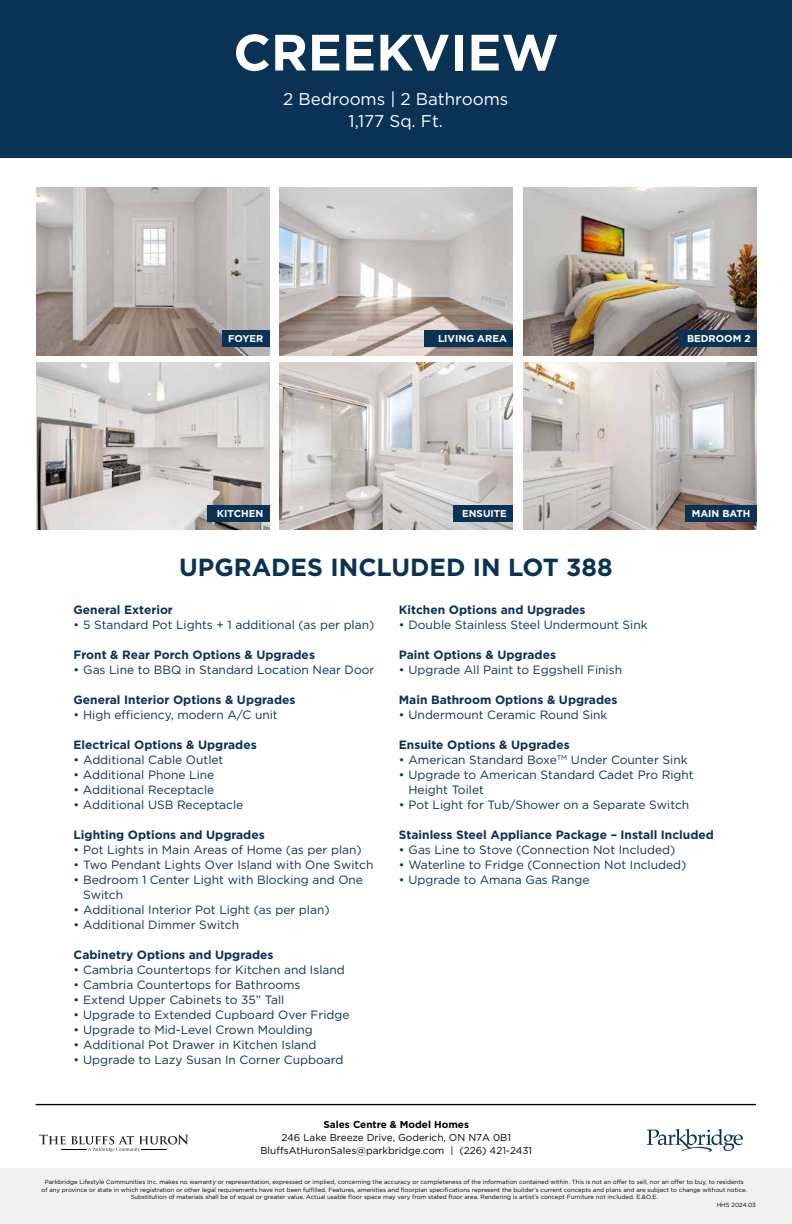
<style>
.page{position:relative;width:792px;height:1224px;background:#fff}
.page>*{position:absolute;margin:0;border:0;box-sizing:border-box;transform-origin:0 0}
.t1{font:700 51px "Gotham";color:#fff}
.t2{font:700 24.8px "Gotham";color:#0a3255}
.t3{font:17px/22.1px "Gotham";color:#fff;text-align:center}
.t4{font:12px/15px "Gotham";color:#0a3255}
.t5{font:700 12px "Gotham";color:#0a3255}
.t6{font:10px/13px "Gotham";color:#000;text-align:center}
.t7{font:700 10px "Gotham";color:#000}
.t8{font:700 10px "Gotham";color:#fff}
.t9{font:700 9.9px "Gotham";color:#fff}
.t10{font:6px/7.2px "Gotham";color:#000;text-align:center}
</style>
<div class="page">
<div style="left:0;top:1169px;width:792px;height:55px;background:#f1f1f2"></div>
<hr style="left:36px;top:1104px;width:720px;height:1px;background:#000">
<hr style="left:36px;top:1105px;width:720px;height:1px;background:#000">
<div style="left:0;top:0;width:792px;height:158px;background:#0a3255"></div>
<img style="left:523px;top:188px;width:234px;height:167px">
<div style="left:678px;top:331px;width:79px;height:16px;background:#0a3255"></div>
<img style="left:36px;top:188px;width:233px;height:167px">
<div style="left:222px;top:331px;width:47px;height:16px;background:#0a3255"></div>
<img style="left:280px;top:363px;width:233px;height:167px">
<div style="left:454px;top:505px;width:59px;height:16px;background:#0a3255"></div>
<img style="left:523px;top:363px;width:234px;height:167px">
<div style="left:685px;top:505px;width:72px;height:16px;background:#0a3255"></div>
<img style="left:280px;top:188px;width:233px;height:167px">
<div style="left:425px;top:331px;width:88px;height:16px;background:#0a3255"></div>
<img style="left:36px;top:363px;width:233px;height:167px">
<div style="left:207px;top:505px;width:62px;height:16px;background:#0a3255"></div>
<svg style="left:39px;top:1135px;width:149px;height:17px"></svg>
<svg style="left:647px;top:1129px;width:96px;height:23px"></svg>
<h1 class="t1" style="left:233px;top:19px;width:327px">CREEKVIEW</h1>
<h3 class="t3" style="left:283px;top:88px;width:227px">2 Bedrooms | 2 Bathrooms<br>1,177 Sq. Ft.</h3>
<p class="t9" style="left:228px;top:332px;width:37px">FOYER</p>
<p class="t9" style="left:687px;top:332px;width:65px">BEDROOM 2</p>
<p class="t8" style="left:438px;top:332px;width:70px">LIVING AREA</p>
<p class="t8" style="left:217px;top:507px;width:48px">KITCHEN</p>
<p class="t9" style="left:462px;top:507px;width:46px">ENSUITE</p>
<p class="t9" style="left:692px;top:507px;width:60px">MAIN BATH</p>
<h2 class="t2" style="left:179px;top:550px;width:435px">UPGRADES INCLUDED IN LOT 388</h2>
<p class="t5" style="left:74px;top:601px;width:101px">General Exterior</p>
<p class="t4" style="left:74px;top:617px;width:302px">• 5 Standard Pot Lights + 1 additional (as per plan)</p>
<p class="t5" style="left:74px;top:646px;width:243px">Front &amp; Rear Porch Options &amp; Upgrades</p>
<p class="t4" style="left:74px;top:662px;width:302px">• Gas Line to BBQ in Standard Location Near Door</p>
<p class="t5" style="left:74px;top:691px;width:224px">General Interior Options &amp; Upgrades</p>
<p class="t4" style="left:74px;top:707px;width:206px">• High efficiency, modern A/C unit</p>
<p class="t5" style="left:74px;top:736px;width:185px">Electrical Options &amp; Upgrades</p>
<p class="t4" style="left:74px;top:752px;width:151px">• Additional Cable Outlet</p>
<p class="t4" style="left:74px;top:767px;width:142px">• Additional Phone Line</p>
<p class="t4" style="left:74px;top:782px;width:142px">• Additional Receptacle</p>
<p class="t4" style="left:74px;top:797px;width:171px">• Additional USB Receptacle</p>
<p class="t5" style="left:74px;top:826px;width:193px">Lighting Options and Upgrades</p>
<p class="t4" style="left:74px;top:842px;width:290px">• Pot Lights in Main Areas of Home (as per plan)</p>
<p class="t4" style="left:74px;top:857px;width:301px">• Two Pendant Lights Over Island with One Switch</p>
<p class="t4" style="left:83px;top:872px;width:281px;text-indent:-10px">• Bedroom 1 Center Light with Blocking and One<br>Switch</p>
<p class="t4" style="left:74px;top:902px;width:258px">• Additional Interior Pot Light (as per plan)</p>
<p class="t4" style="left:74px;top:917px;width:167px">• Additional Dimmer Switch</p>
<p class="t5" style="left:74px;top:946px;width:202px">Cabinetry Options and Upgrades</p>
<p class="t4" style="left:74px;top:962px;width:273px">• Cambria Countertops for Kitchen and Island</p>
<p class="t4" style="left:74px;top:977px;width:229px">• Cambria Countertops for Bathrooms</p>
<p class="t4" style="left:74px;top:992px;width:212px">• Extend Upper Cabinets to 35” Tall</p>
<p class="t4" style="left:74px;top:1007px;width:278px">• Upgrade to Extended Cupboard Over Fridge</p>
<p class="t4" style="left:74px;top:1022px;width:241px">• Upgrade to Mid-Level Crown Moulding</p>
<p class="t4" style="left:74px;top:1037px;width:245px">• Additional Pot Drawer in Kitchen Island</p>
<p class="t4" style="left:74px;top:1052px;width:271px">• Upgrade to Lazy Susan In Corner Cupboard</p>
<p class="t5" style="left:399px;top:601px;width:188px">Kitchen Options and Upgrades</p>
<p class="t4" style="left:399px;top:617px;width:250px">• Double Stainless Steel Undermount Sink</p>
<p class="t5" style="left:399px;top:646px;width:159px">Paint Options &amp; Upgrades</p>
<p class="t4" style="left:399px;top:662px;width:225px">• Upgrade All Paint to Eggshell Finish</p>
<p class="t5" style="left:399px;top:691px;width:220px">Main Bathroom Options &amp; Upgrades</p>
<p class="t4" style="left:399px;top:707px;width:210px">• Undermount Ceramic Round Sink</p>
<p class="t5" style="left:399px;top:736px;width:172px">Ensuite Options &amp; Upgrades</p>
<p class="t4" style="left:399px;top:752px;width:290px">• American Standard Boxe<sup>TM</sup> Under Counter Sink</p>
<p class="t4" style="left:409px;top:767px;width:287px;text-indent:-10px">• Upgrade to American Standard Cadet Pro Right<br>Height Toilet</p>
<p class="t4" style="left:399px;top:797px;width:292px">• Pot Light for Tub/Shower on a Separate Switch</p>
<p class="t5" style="left:399px;top:826px;width:317px">Stainless Steel Appliance Package – Install Included</p>
<p class="t4" style="left:399px;top:842px;width:278px">• Gas Line to Stove (Connection Not Included)</p>
<p class="t4" style="left:399px;top:857px;width:289px">• Waterline to Fridge (Connection Not Included)</p>
<p class="t4" style="left:399px;top:872px;width:192px">• Upgrade to Amana Gas Range</p>
<p class="t7" style="left:324px;top:1118px;width:147px">Sales Centre &amp; Model Homes</p>
<p class="t6" style="left:260px;top:1130px;width:273px">246 Lake Breeze Drive, Goderich, ON N7A 0B1<br>BluffsAtHuronSales@parkbridge.com | (226) 421-2431</p>
<p class="t10" style="left:42px;top:1178px;width:707px">Parkbridge Lifestyle Communities Inc. makes no warranty or representation, expressed or implied, concerning the accuracy or completeness of the information contained within. This is not an offer to sell, nor an offer to buy, to residents of any province or state in which registration or other legal requirements have not been fulfilled. Features, amenities and floorplan specifications represent the builder’s current concepts and plans and are subject to change without notice.<br>Substitution of materials shall be of equal or greater value. Actual usable floor space may vary from stated floor area. Rendering is artist’s concept Furniture not included. E.&amp;O.E.</p>
<p class="t10" style="left:717px;top:1201px;width:41px">HHS 2024.03</p>
</div>
